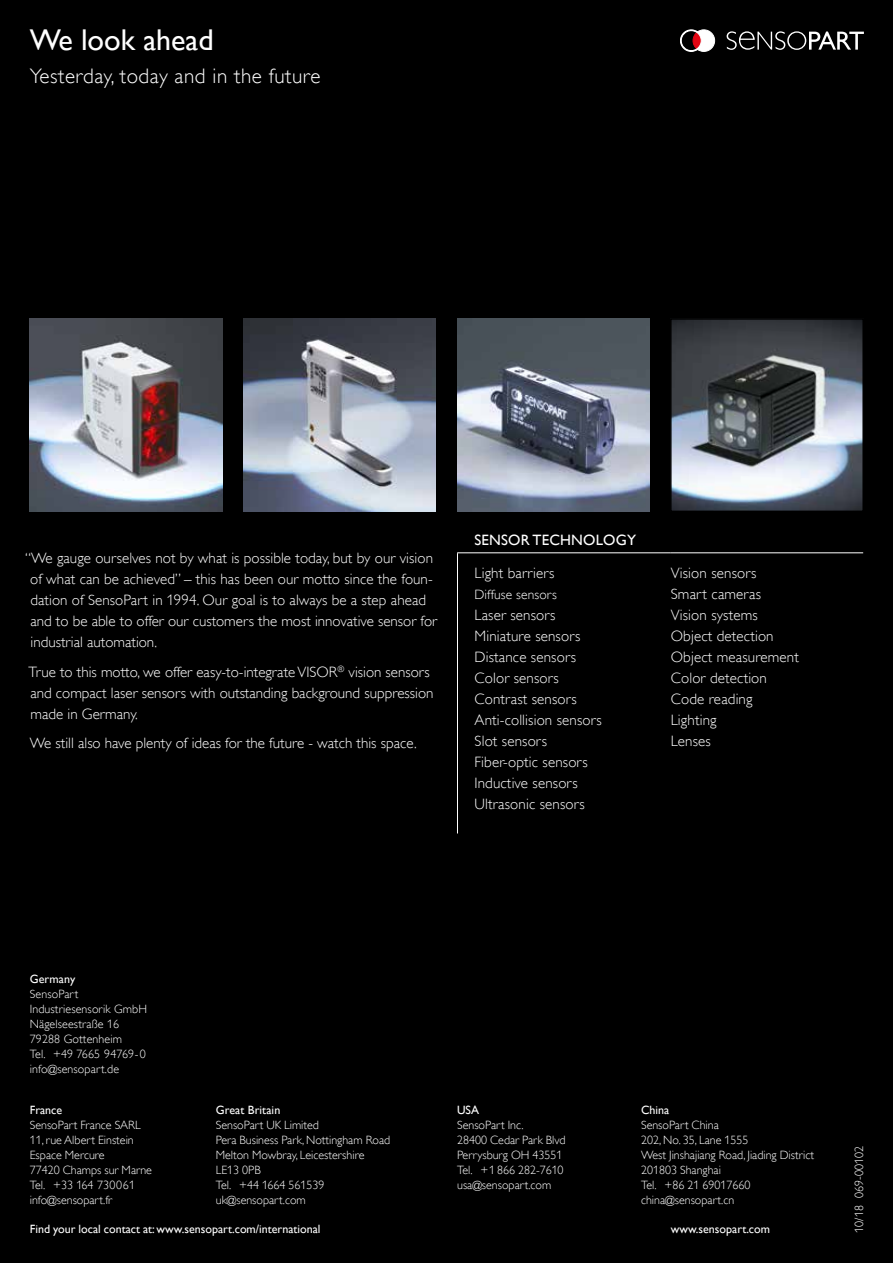
<style>
.page{position:relative;width:893px;height:1263px;background:#000}
.page>*{position:absolute;margin:0;border:0;box-sizing:border-box;transform-origin:0 0}
.t1{font:30px "Gill Alt One";color:#fff}
.t2{font:300 21px "Gill Alt One";letter-spacing:.025em;color:#fff}
.t3{font:300 15px/21px "Gill Alt One";letter-spacing:.005em;color:#fff}
.t4{font:15px "Gill Alt One";letter-spacing:.01em;color:#fff}
.t5{font:300 13.5px "Gill Alt One";letter-spacing:.01em;color:#fff}
.t6{font:300 12px/15px "Gill Alt One";color:#fff}
.t7{font:12px "Gill Alt One";color:#fff}
</style>
<div class="page">
<svg style="left:727px;top:31px;width:137px;height:19px"></svg>
<svg style="left:680px;top:30px;width:35px;height:22px"></svg>
<hr style="left:457px;top:552px;width:214px;height:1px;background:#fff">
<hr style="left:457px;top:553px;width:1px;height:280px;background:#fff">
<hr style="left:671px;top:552px;width:192px;height:1px;background:#fff">
<img style="left:673px;top:321px;width:188px;height:188px">
<div style="left:670px;top:318px;width:194px;height:194px;border:2px solid #000"></div>
<img style="left:457px;top:319px;width:192px;height:192px">
<img style="left:243px;top:319px;width:193px;height:192px">
<img style="left:30px;top:319px;width:192px;height:192px">
<h1 class="t1" style="left:30px;top:23px;width:185px">We look ahead</h1>
<h2 class="t2" style="left:30px;top:64px;width:292px">Yesterday, today and in the future</h2>
<p class="t3" style="left:30px;top:548px;width:408px;text-indent:-5px">“We gauge ourselves not by what is possible today, but by our vision of what can be achieved” – this has been our motto since the foun&shy;dation of SensoPart in 1994. Our goal is to always be a step ahead and to be able to offer our customers the most innovative sensor for industrial automation.</p>
<p class="t3" style="left:29px;top:661px;width:406px">True to this motto, we offer easy-to-integrate VISOR<sup>®</sup> vision sensors and compact laser sensors with outstanding background suppression made in Germany.</p>
<p class="t3" style="left:30px;top:733px;width:388px">We still also have plenty of ideas for the future - watch this space.</p>
<p class="t4" style="left:474px;top:531px;width:163px">SENSOR TECHNOLOGY</p>
<p class="t3" style="left:474px;top:562px;width:81px">Light barriers</p>
<p class="t5" style="left:474px;top:587px;width:84px">Diffuse sensors</p>
<p class="t3" style="left:474px;top:604px;width:129px">Laser sensors<br>Miniature sensors<br>Distance sensors<br>Color sensors<br>Contrast sensors<br>Anti-collision sensors<br>Slot sensors<br>Fiber-optic sensors<br>Inductive sensors<br>Ultrasonic sensors</p>
<p class="t3" style="left:671px;top:562px;width:130px">Vision sensors<br>Smart cameras<br>Vision systems<br>Object detection<br>Object measurement<br>Color detection<br>Code reading<br>Lighting<br>Lenses</p>
<p class="t7" style="left:30px;top:972px;width:47px">Germany</p>
<p class="t6" style="left:30px;top:986px;width:119px">SensoPart<br>Industriesensorik GmbH<br>Nägelseestraße 16<br>79288 Gottenheim<br>Tel. +49 7665 94769-0 info@sensopart.de</p>
<p class="t7" style="left:30px;top:1103px;width:34px">France</p>
<p class="t6" style="left:30px;top:1117px;width:124px">SensoPart France SARL<br>11, rue Albert Einstein<br>Espace Mercure<br>77420 Champs sur Marne<br>Tel. +33 164 730061 info@sensopart.fr</p>
<p class="t7" style="left:216px;top:1102px;width:66px">Great Britain</p>
<p class="t6" style="left:216px;top:1117px;width:176px">SensoPart UK Limited<br>Pera Business Park, Nottingham Road<br>Melton Mowbray, Leicestershire<br>LE13 0PB<br>Tel. +44 1664 561539 uk@sensopart.com</p>
<p class="t7" style="left:457px;top:1103px;width:23px">USA</p>
<p class="t6" style="left:457px;top:1117px;width:110px">SensoPart Inc.<br>28400 Cedar Park Blvd<br>Perrysburg OH 43551<br>Tel. +1 866 282-7610 usa@sensopart.com</p>
<p class="t7" style="left:641px;top:1103px;width:30px">China</p>
<p class="t6" style="left:641px;top:1117px;width:174px">SensoPart China<br>202, No. 35, Lane 1555<br>West Jinshajiang Road, Jiading District<br>201803 Shanghai<br>Tel. +86 21 69017660 china@sensopart.cn</p>
<p class="t7" style="left:30px;top:1222px;width:292px">Find your local contact at: www.sensopart.com/international</p>
<p class="t7" style="left:671px;top:1222px;width:101px">www.sensopart.com</p>
<p class="t6" style="left:851px;top:1233px;width:89px;rotate:-90deg">10/18 069-00102</p>
</div>
